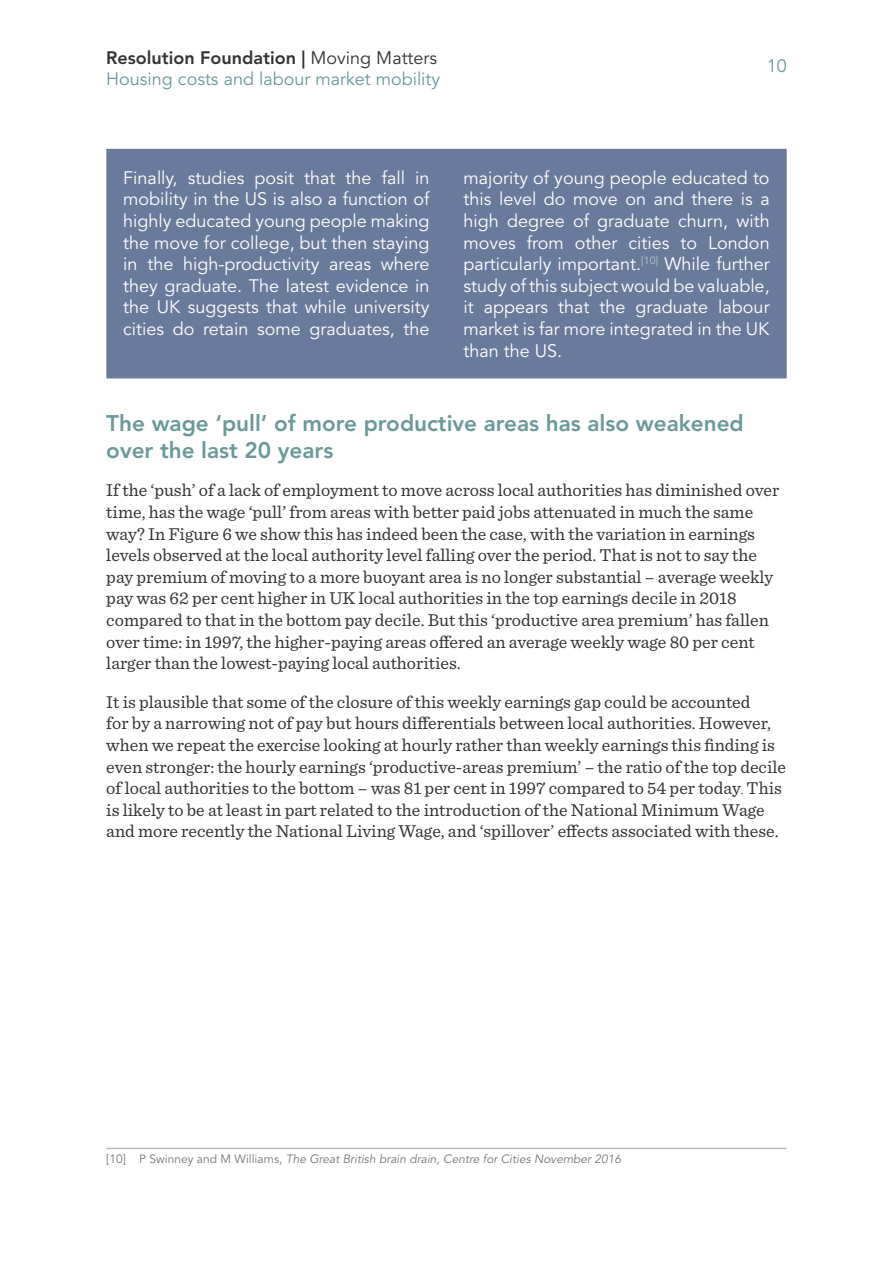
<style>
.page{position:relative;width:893px;height:1263px;background:#fff}
.page>*{position:absolute;margin:0;border:0;box-sizing:border-box;transform-origin:0 0}
.t1{font:800 22.5px/27px "Avenir LT Std";color:#699999}
.t2{font:18px/21.6px "Sentinel";color:#333334}
.t3{font:18px/21.6px "Avenir LT Std";color:#fff;text-align:justify}
.t4{font:18px/21.6px "Avenir LT Std";color:#699999}
.t5{font:italic 12px "Avenir LT Std";color:#747676}
.s1{font-weight:800;color:#333334}
.s2{color:#333334}
.s3{font-size:12px}
.s4{font-style:normal}
</style>
<div class="page">
<div style="left:106px;top:149px;width:681px;height:229px;background:#687b9b"></div>
<hr style="left:106px;top:1148px;width:681px;height:1px;background:#b9baba">
<p class="t4" style="left:106px;top:47px;width:335px"><span class="s1">Resolution Foundation |</span> <span class="s2">Moving Matters<br></span>Housing costs and labour market mobility</p>
<p class="t4" style="left:767px;top:55px;width:22px">10</p>
<p class="t3" style="left:123px;top:167px;width:308px">Finally, studies posit that the fall in mobility in the US is also a function of highly educated young people making the move for college, but then staying in the high-productivity areas where they graduate. The latest evidence in the UK suggests that while university cities do retain some graduates, the</p>
<p class="t3" style="left:463px;top:167px;width:308px">majority of young people educated to this level do move on and there is a high degree of graduate churn, with moves from other cities to London particularly important.<sup>[10]</sup> While further study of this subject would be valuable, it appears that the graduate labour market is far more integrated in the UK than the US.</p>
<p class="t1" style="left:106px;top:409px;width:639px">The wage ‘pull’ of more productive areas has also weakened over the last 20 years</p>
<p class="t2" style="left:106px;top:478px;width:674px">If the ‘push’ of a lack of employment to move across local authorities has diminished over time, has the wage ‘pull’ from areas with better paid jobs attenuated in much the same way? In Figure 6 we show this has indeed been the case, with the variation in earnings levels observed at the local authority level falling over the period. That is not to say the pay premium of moving to a more buoyant area is no longer substantial – average weekly pay was 62 per cent higher in UK local authorities in the top earnings decile in 2018 compared to that in the bottom pay decile. But this ‘productive area premium’ has fallen over time: in 1997, the higher-paying areas offered an average weekly wage 80 per cent larger than the lowest-paying local authorities.</p>
<p class="t2" style="left:106px;top:690px;width:681px">It is plausible that some of the closure of this weekly earnings gap could be accounted<br>for by a narrowing not of pay but hours differentials between local authorities. However, when we repeat the exercise looking at hourly rather than weekly earnings this finding is even stronger: the hourly earnings ‘productive-areas premium’ – the ratio of the top decile of local authorities to the bottom – was 81 per cent in 1997 compared to 54 per today<span class="s3">.</span> This is likely to be at least in part related to the introduction of the National Minimum Wage and more recently the National Living Wage, and ‘spillover’ effects associated with these.</p>
<p class="t5" style="left:106px;top:1152px;width:516px"><span class="s4">[10] P Swinney and M Williams,</span> The Great British brain drain, Centre for Cities November 2016</p>
</div>
